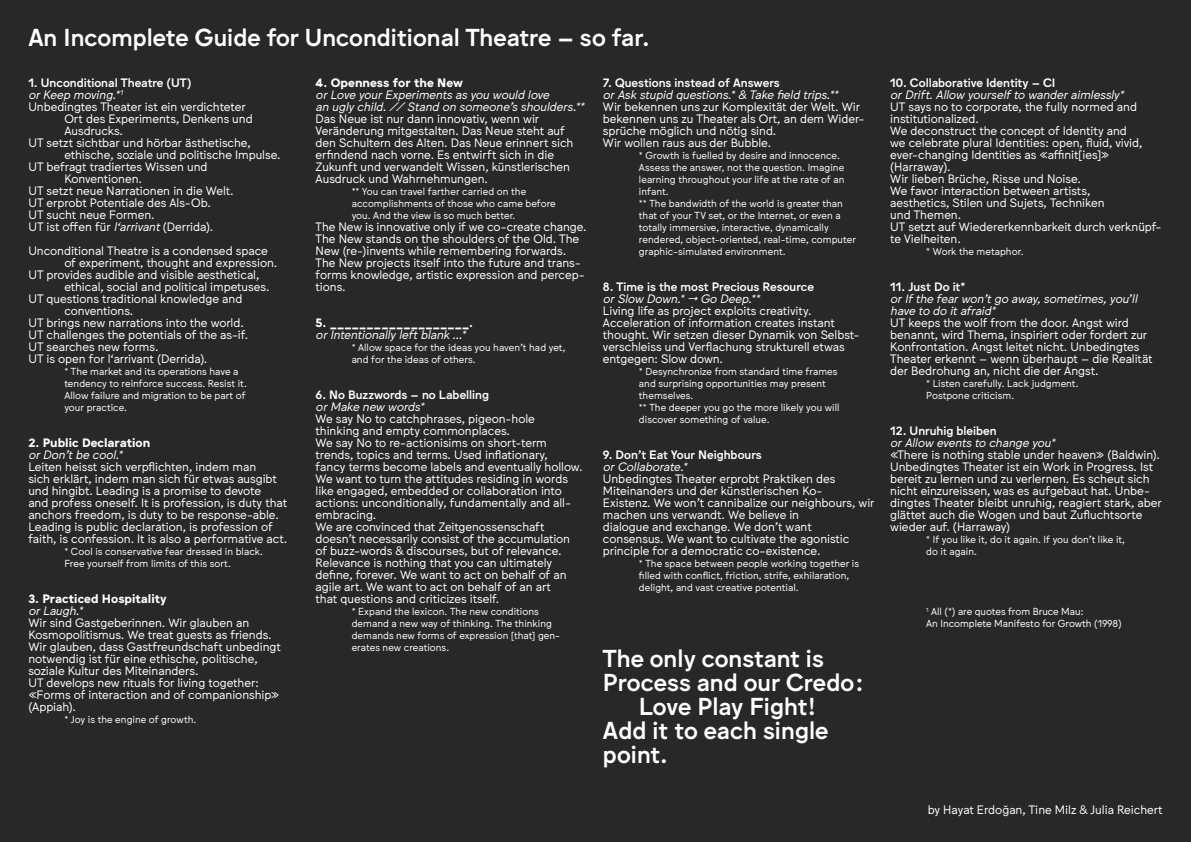
<style>
.page{position:relative;width:1191px;height:842px;background:#292829}
.page>*{position:absolute;margin:0;border:0;box-sizing:border-box;transform-origin:0 0}
.t1{font:500 24px "Jungka";color:#fff}
.t2{font:12px/12px "Jungka";letter-spacing:-.005em;color:#fff}
.t3{font:italic 12px/12px "Jungka";letter-spacing:-.005em;color:#fff}
.t4{font:500 12px "Jungka";color:#fff}
.t5{font:700 12px "Jungka";color:#fff}
.t6{font:10px/12px "Jungka";letter-spacing:.005em;color:#fff}
.s1{font-style:italic}
.s2{font-weight:500;font-style:normal}
.s3{font-style:normal}
</style>
<div class="page">
<h1 class="t1" style="left:28px;top:21px;width:623px">An Incomplete Guide for Unconditional Theatre – so far.</h1>
<p class="t4" style="left:28px;top:75px;width:165px">1. Unconditional Theatre (UT)</p>
<p class="t3" style="left:28px;top:89px;width:96px">or Keep moving.*<sup>1</sup></p>
<p class="t2" style="left:28px;top:101px;width:219px">Unbedingtes Theater ist ein verdichteter</p>
<p class="t2" style="left:64px;top:113px;width:190px">Ort des Experiments, Denkens und</p>
<p class="t2" style="left:64px;top:125px;width:60px">Ausdrucks.</p>
<p class="t2" style="left:28px;top:137px;width:224px">UT setzt sichtbar und hörbar ästhetische,</p>
<p class="t2" style="left:64px;top:149px;width:218px">ethische, soziale und politische Impulse.</p>
<p class="t2" style="left:28px;top:161px;width:181px">UT befragt tradiertes Wissen und</p>
<p class="t2" style="left:64px;top:173px;width:79px">Konventionen.</p>
<p class="t2" style="left:28px;top:185px;width:207px">UT setzt neue Narrationen in die Welt.</p>
<p class="t2" style="left:28px;top:197px;width:184px">UT erprobt Potentiale des Als-Ob.</p>
<p class="t2" style="left:28px;top:209px;width:128px">UT sucht neue Formen.</p>
<p class="t2" style="left:28px;top:221px;width:186px">UT ist offen für <span class="s1">l‘arrivant</span> (Derrida).</p>
<p class="t2" style="left:28px;top:245px;width:241px">Unconditional Theatre is a condensed space</p>
<p class="t2" style="left:64px;top:257px;width:214px">of experiment, thought and expression.</p>
<p class="t2" style="left:28px;top:269px;width:232px">UT provides audible and visible aesthetical,</p>
<p class="t2" style="left:64px;top:281px;width:207px">ethical, social and political impetuses.</p>
<p class="t2" style="left:28px;top:293px;width:215px">UT questions traditional knowledge and</p>
<p class="t2" style="left:64px;top:305px;width:71px">conventions.</p>
<p class="t2" style="left:28px;top:317px;width:217px">UT brings new narrations into the world.</p>
<p class="t2" style="left:28px;top:329px;width:221px">UT challenges the potentials of the as-if.</p>
<p class="t2" style="left:28px;top:341px;width:132px">UT searches new forms.</p>
<p class="t2" style="left:28px;top:353px;width:181px">UT is open for l‘arrivant (Derrida).</p>
<p class="t6" style="left:64px;top:366px;width:184px">* The market and its operations have a tendency to reinforce success. Resist it.<br>Allow failure and migration to be part of your practice.</p>
<p class="t5" style="left:28px;top:436px;width:123px">2. Public Declaration</p>
<p class="t3" style="left:28px;top:449px;width:96px">or Don’t be cool.*</p>
<p class="t2" style="left:28px;top:461px;width:260px">Leiten heisst sich verpflichten, indem man<br>sich erklärt, indem man sich für etwas ausgibt und hingibt. Leading is a promise to devote<br>and profess oneself. It is profession, is duty that anchors freedom, is duty to be response-able.<br>Leading is public declaration, is profession of faith, is confession. It is also a performative act.</p>
<p class="t6" style="left:64px;top:546px;width:200px">* Cool is conservative fear dressed in black.<br>Free yourself from limits of this sort.</p>
<p class="t5" style="left:28px;top:592px;width:140px">3. Practiced Hospitality</p>
<p class="t3" style="left:28px;top:605px;width:56px">or Laugh.*</p>
<p class="t2" style="left:28px;top:617px;width:254px">Wir sind Gastgeberinnen. Wir glauben an Kosmopolitismus. We treat guests as friends.<br>Wir glauben, dass Gastfreundschaft unbedingt notwendig ist für eine ethische, politische, soziale Kultur des Miteinanders.<br>UT develops new rituals for living together: «Forms of interaction and of companionship» (Appiah).</p>
<p class="t6" style="left:64px;top:714px;width:134px">* Joy is the engine of growth.</p>
<p class="t5" style="left:316px;top:76px;width:149px">4. Openness for the New</p>
<p class="t3" style="left:316px;top:89px;width:270px">or Love your Experiments as you would love<br>an ugly child. // Stand on someone’s shoulders.**</p>
<p class="t2" style="left:316px;top:113px;width:259px">Das Neue ist nur dann innovativ, wenn wir Veränderung mitgestalten. Das Neue steht auf den Schultern des Alten. Das Neue erinnert sich erfindend nach vorne. Es entwirft sich in die Zukunft und verwandelt Wissen, künstlerischen Ausdruck und Wahrnehmungen.</p>
<p class="t6" style="left:352px;top:186px;width:206px">** You can travel farther carried on the accomplishments of those who came before you. And the view is so much better.</p>
<p class="t2" style="left:316px;top:221px;width:272px">The New is innovative only if we co-create change.<br>The New stands on the shoulders of the Old. The New (re-)invents while remembering forwards.<br>The New projects itself into the future and trans&shy;forms knowledge, artistic expression and percep&shy;tions.</p>
<p class="t5" style="left:316px;top:316px;width:159px">5. ___________________.</p>
<p class="t3" style="left:316px;top:329px;width:152px">or Intentionally left blank …*</p>
<p class="t6" style="left:352px;top:342px;width:215px">* Allow space for the ideas you haven’t had yet, and for the ideas of others.</p>
<p class="t4" style="left:316px;top:387px;width:175px">6. No Buzzwords – no Labelling</p>
<p class="t3" style="left:316px;top:401px;width:110px">or Make new words*</p>
<p class="t2" style="left:316px;top:413px;width:268px">We say No to catchphrases, pigeon-hole<br>thinking and empty commonplaces.<br>We say No to re-actionisims on short-term trends, topics and terms. Used inflationary,<br>fancy terms become labels and eventually hollow.<br>We want to turn the attitudes residing in words like engaged, embedded or collaboration into actions: unconditionally, fundamentally and all&shy;embracing.<br>We are convinced that Zeitgenossenschaft doesn’t necessarily consist of the accumulation of buzz-words &amp; discourses, but of relevance.<br>Relevance is nothing that you can ultimately define, forever. We want to act on behalf of an agile art. We want to act on behalf of an art<br>that questions and criticizes itself.</p>
<p class="t6" style="left:352px;top:606px;width:210px">* Expand the lexicon. The new conditions demand a new way of thinking. The thinking demands new forms of expression [that] gen&shy;erates new creations.</p>
<p class="t4" style="left:603px;top:75px;width:178px">7. Questions instead of Answers</p>
<p class="t3" style="left:603px;top:89px;width:237px">or Ask stupid questions.* &amp; Take field trips.**</p>
<p class="t2" style="left:603px;top:101px;width:263px">Wir bekennen uns zur Komplexität der Welt. Wir bekennen uns zu Theater als Ort, an dem Wider&shy;sprüche möglich und nötig sind.<br>Wir wollen raus aus der Bubble.</p>
<p class="t6" style="left:639px;top:150px;width:218px">* Growth is fuelled by desire and innocence.<br>Assess the answer, not the question. Imagine learning throughout your life at the rate of an infant.<br>** The bandwidth of the world is greater than that of your TV set, or the Internet, or even a totally immersive, interactive, dynamically rendered, object-oriented, real-time, computer graphic-simulated environment.</p>
<p class="t4" style="left:603px;top:279px;width:212px">8. Time is the most Precious Resource</p>
<p class="t3" style="left:603px;top:293px;width:158px">or Slow Down.* → Go Deep.**</p>
<p class="t2" style="left:603px;top:305px;width:258px">Living life as project exploits creativity.<br>Acceleration of information creates instant thought. Wir setzen dieser Dynamik von Selbst&shy;verschleiss und Verflachung strukturell etwas entgegen: Slow down.</p>
<p class="t6" style="left:639px;top:366px;width:202px">* Desynchronize from standard time frames and surprising opportunities may present themselves.<br>** The deeper you go the more likely you will discover something of value.</p>
<p class="t4" style="left:603px;top:447px;width:160px">9. Don’t Eat Your Neighbours</p>
<p class="t3" style="left:603px;top:461px;width:86px">or Collaborate.*</p>
<p class="t2" style="left:603px;top:473px;width:273px">Unbedingtes Theater erprobt Praktiken des Miteinanders und der künstlerischen Ko-<br>Existenz. We won’t cannibalize our neighbours, wir machen uns verwandt. We believe in<br>dialogue and exchange. We don’t want consensus. We want to cultivate the agonistic principle for a democratic co-existence.</p>
<p class="t6" style="left:639px;top:558px;width:222px">* The space between people working together is filled with conflict, friction, strife, exhilaration, delight, and vast creative potential.</p>
<h1 class="t1" style="left:603px;top:642px;width:222px">The only constant is</h1>
<h1 class="t1" style="left:603px;top:666px;width:262px">Process and our Credo:</h1>
<h1 class="t1" style="left:639px;top:690px;width:179px">Love Play Fight!</h1>
<h1 class="t1" style="left:603px;top:714px;width:227px">Add it to each single</h1>
<h1 class="t1" style="left:603px;top:738px;width:66px">point.</h1>
<p class="t4" style="left:890px;top:75px;width:167px">10. Collaborative Identity – CI</p>
<p class="t3" style="left:890px;top:89px;width:235px">or Drift. Allow yourself to wander aimlessly*</p>
<p class="t2" style="left:890px;top:101px;width:273px">UT says no to corporate, the fully normed and institutionalized.<br>We deconstruct the concept of Identity and<br>we celebrate plural Identities: open, fluid, vivid, ever-changing Identities as «affinit[ies]» (Harraway).<br>Wir lieben Brüche, Risse und Noise.<br>We favor interaction between artists,<br>aesthetics, Stilen und Sujets, Techniken<br>und Themen.<br>UT setzt auf Wiedererkennbarkeit durch verknüpf&shy;te Vielheiten.</p>
<p class="t6" style="left:926px;top:246px;width:99px">* Work the metaphor.</p>
<p class="t3" style="left:890px;top:281px;width:248px"><span class="s2">11. Just Do it*<br></span>or If the fear won’t go away, sometimes, you<span class="s3">’</span>ll have to do it afraid*</p>
<p class="t2" style="left:890px;top:317px;width:264px">UT keeps the wolf from the door. Angst wird benannt, wird Thema, inspiriert oder fordert zur Konfrontation. Angst leitet nicht. Unbedingtes Theater erkennt – wenn überhaupt – die Realität der Bedrohung an, nicht die der Angst.</p>
<p class="t6" style="left:926px;top:378px;width:154px">* Listen carefully. Lack judgment.<br>Postpone criticism.</p>
<p class="t4" style="left:890px;top:423px;width:108px">12. Unruhig bleiben</p>
<p class="t3" style="left:890px;top:437px;width:166px">or Allow events to change you*</p>
<p class="t2" style="left:890px;top:449px;width:273px">«There is nothing stable under heaven» (Baldwin).<br>Unbedingtes Theater ist ein Work in Progress. Ist bereit zu lernen und zu verlernen. Es scheut sich nicht einzureissen, was es aufgebaut hat. Unbe&shy;dingtes Theater bleibt unruhig, reagiert stark, aber glättet auch die Wogen und baut Zufluchtsorte wieder auf. (Harraway)</p>
<p class="t6" style="left:926px;top:534px;width:200px">* If you like it, do it again. If you don’t like it, do it again.</p>
<p class="t6" style="left:926px;top:606px;width:197px"><sup>1</sup> All (*) are quotes from Bruce Mau:<br>An Incomplete Manifesto for Growth (1998)</p>
<p class="t2" style="left:927px;top:803px;width:236px">by Hayat Erdoğan, Tine Milz &amp; Julia Reichert</p>
</div>
